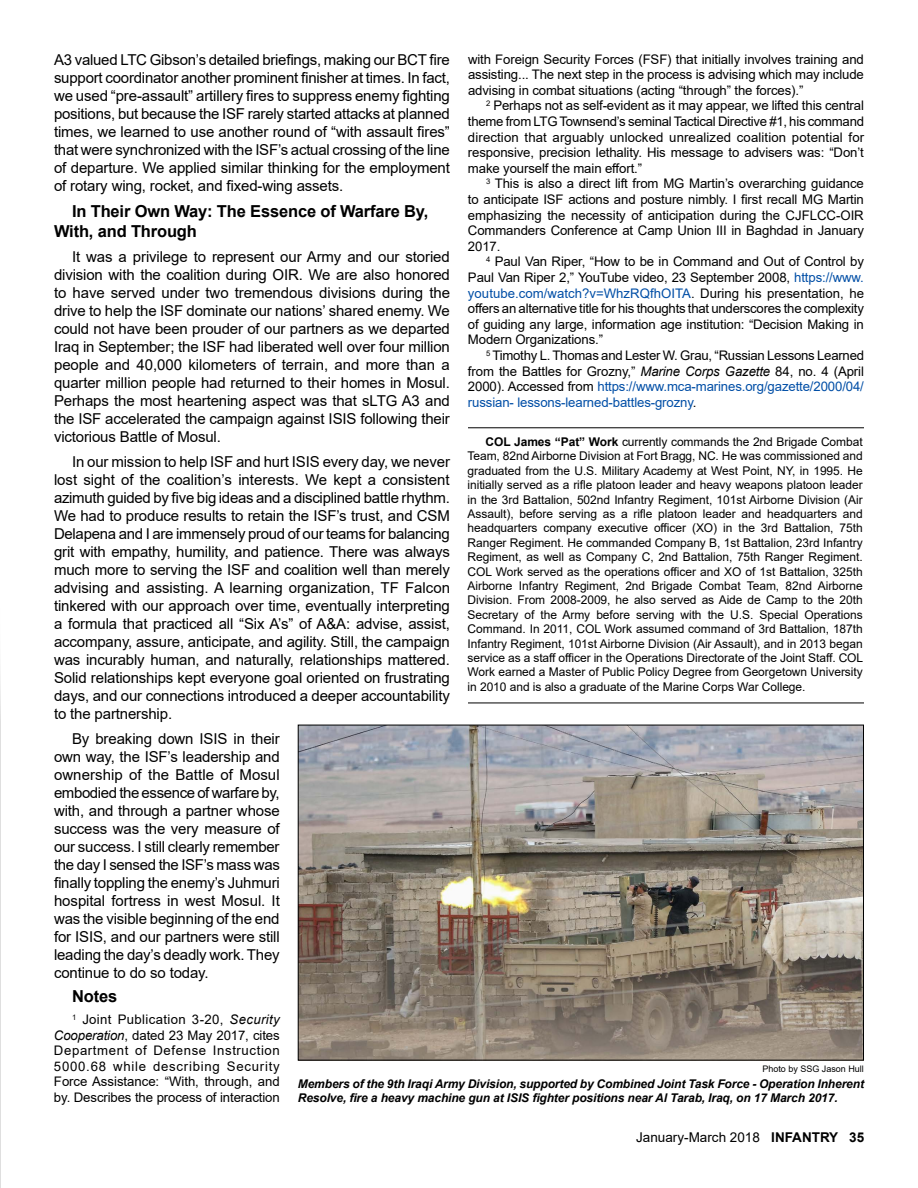
<style>
.page{position:relative;width:918px;height:1188px;background:#fff}
.page>*{position:absolute;margin:0;border:0;box-sizing:border-box;transform-origin:0 0}
.t1{font:700 16.5px/19.8px "Arial";letter-spacing:-.01em;color:#000}
.t2{font:15px/18px "Arial";letter-spacing:-.01em;color:#000;text-align:justify}
.t3{font:13.5px "Arial";color:#000}
.t4{font:13.2px/15.6px "Arial";letter-spacing:-.01em;color:#000;text-align:justify}
.t5{font:12px/14.4px "Arial";letter-spacing:-.005em;color:#000;text-align:justify}
.t6{font:italic 700 12px/14.4px "Arial";letter-spacing:-.01em;color:#000}
.t7{font:9px "Arial";color:#000}
.s1{font-style:italic}
.s2{color:#004ea6}
.s3{font-weight:700}
</style>
<div class="page">
<svg style="left:0;top:674px;width:1px;height:514px"></svg>
<img style="left:300px;top:727px;width:562px;height:332px">
<hr style="left:468px;top:703px;width:396px;height:1px;background:#000">
<hr style="left:468px;top:427px;width:396px;height:1px;background:#000">
<p class="t2" style="left:54px;top:51px;width:398px">A3 valued LTC Gibson’s detailed briefings, making our BCT fire support coordinator another prominent finisher at times. In fact, we used “pre-assault” artillery fires to suppress enemy fighting positions, but because the ISF rarely started attacks at planned times, we learned to use another round of “with assault fires” that were synchronized with the ISF’s actual crossing of the line of departure. We applied similar thinking for the employment of rotary wing, rocket, and fixed-wing assets.</p>
<p class="t1" style="left:54px;top:202px;width:376px;text-indent:18px">In Their Own Way: The Essence of Warfare By,<br>With, and Through</p>
<p class="t2" style="left:54px;top:248px;width:398px;text-indent:18px">It was a privilege to represent our Army and our storied division with the coalition during OIR. We are also honored to have served under two tremendous divisions during the drive to help the ISF dominate our nations’ shared enemy. We could not have been prouder of our partners as we departed Iraq in September; the ISF had liberated well over four million people and 40,000 kilometers of terrain, and more than a quarter million people had returned to their homes in Mosul.<br>Perhaps the most heartening aspect was that sLTG A3 and the ISF accelerated the campaign against ISIS following their victorious Battle of Mosul.</p>
<p class="t2" style="left:54px;top:452px;width:398px;text-indent:18px">In our mission to help ISF and hurt ISIS every day, we never lost sight of the coalition’s interests. We kept a consistent azimuth guided by five big ideas and a disciplined battle rhythm.<br>We had to produce results to retain the ISF’s trust, and CSM Delapena and I are immensely proud of our teams for balancing grit with empathy, humility, and patience. There was always much more to serving the ISF and coalition well than merely advising and assisting. A learning organization, TF Falcon tinkered with our approach over time, eventually interpreting a formula that practiced all “Six A’s” of A&amp;A: advise, assist, accompany, assure, anticipate, and agility. Still, the campaign was incurably human, and naturally, relationships mattered.<br>Solid relationships kept everyone goal oriented on frustrating days, and our connections introduced a deeper accountability to the partnership.</p>
<p class="t2" style="left:54px;top:729px;width:227px;text-indent:18px">By breaking down ISIS in their own way, the ISF’s leadership and ownership of the Battle of Mosul embodied the essence of warfare by, with, and through a partner whose success was the very measure of our success. I still clearly remember the day I sensed the ISF’s mass was finally toppling the enemy’s Juhmuri hospital fortress in west Mosul. It was the visible beginning of the end for ISIS, and our partners were still leading the day’s deadly work. They continue to do so today.</p>
<p class="t1" style="left:72px;top:987px;width:47px">Notes</p>
<p class="t4" style="left:54px;top:1012px;width:227px;text-indent:18px"><sup>1</sup> Joint Publication 3-20, <span class="s1">Security Cooperation</span>, dated 23 May 2017, cites Department of Defense Instruction 5000.68 while describing Security Force Assistance: “With, through, and by. Describes the process of interaction</p>
<p class="t4" style="left:468px;top:51px;width:397px">with Foreign Security Forces (FSF) that initially involves training and assisting... The next step in the process is advising which may include advising in combat situations (acting “through” the forces).”</p>
<p class="t4" style="left:468px;top:98px;width:398px;text-indent:18px"><sup>2</sup> Perhaps not as self-evident as it may appear, we lifted this central theme from LTG Townsend’s seminal Tactical Directive #1, his command direction that arguably unlocked unrealized coalition potential for responsive, precision lethality. His message to advisers was: “Don’t make yourself the main effort.”</p>
<p class="t4" style="left:468px;top:176px;width:397px;text-indent:18px"><sup>3</sup> This is also a direct lift from MG Martin’s overarching guidance to anticipate ISF actions and posture nimbly. I first recall MG Martin emphasizing the necessity of anticipation during the CJFLCC-OIR Commanders Conference at Camp Union III in Baghdad in January 2017.</p>
<p class="t4" style="left:468px;top:254px;width:398px;text-indent:18px"><sup>4</sup> Paul Van Riper, “How to be in Command and Out of Control by Paul Van Riper 2,” YouTube video, 23 September 2008, <span class="s2">https://www. youtube.com/watch?v=WhzRQfhOITA</span>. During his presentation, he offers an alternative title for his thoughts that underscores the complexity of guiding any large, information age institution: “Decision Making in Modern Organizations.”</p>
<p class="t4" style="left:468px;top:347px;width:398px;text-indent:18px"><sup>5</sup> Timothy L. Thomas and Lester W. Grau, “Russian Lessons Learned from the Battles for Grozny,” <span class="s1">Marine Corps Gazette</span> 84, no. 4 (April 2000). Accessed from <span class="s2">https://www.mca-marines.org/gazette/2000/04/ russian- lessons-learned-battles-grozny</span>.</p>
<p class="t5" style="left:468px;top:435px;width:397px;text-indent:18px"><span class="s3">COL James “Pat” Work</span> currently commands the 2nd Brigade Combat Team, 82nd Airborne Division at Fort Bragg, NC. He was commissioned and graduated from the U.S. Military Academy at West Point, NY, in 1995. He initially served as a rifle platoon leader and heavy weapons platoon leader in the 3rd Battalion, 502nd Infantry Regiment, 101st Airborne Division (Air Assault), before serving as a rifle platoon leader and headquarters and headquarters company executive officer (XO) in the 3rd Battalion, 75th Ranger Regiment. He commanded Company B, 1st Battalion, 23rd Infantry Regiment, as well as Company C, 2nd Battalion, 75th Ranger Regiment.<br>COL Work served as the operations officer and XO of 1st Battalion, 325th Airborne Infantry Regiment, 2nd Brigade Combat Team, 82nd Airborne Division. From 2008-2009, he also served as Aide de Camp to the 20th Secretary of the Army before serving with the U.S. Special Operations Command. In 2011, COL Work assumed command of 3rd Battalion, 187th Infantry Regiment, 101st Airborne Division (Air Assault), and in 2013 began service as a staff officer in the Operations Directorate of the Joint Staff. COL Work earned a Master of Public Policy Degree from Georgetown University in 2010 and is also a graduate of the Marine Corps War College.</p>
<p class="t7" style="left:762px;top:1063px;width:103px">Photo by SSG Jason Hull</p>
<p class="t6" style="left:298px;top:1077px;width:568px">Members of the 9th Iraqi Army Division, supported by Combined Joint Task Force - Operation Inherent<br>Resolve, fire a heavy machine gun at ISIS fighter positions near Al Tarab, Iraq, on 17 March 2017.</p>
<p class="t3" style="left:636px;top:1128px;width:230px">January-March 2018 <span class="s3">INFANTRY 35</span></p>
</div>
